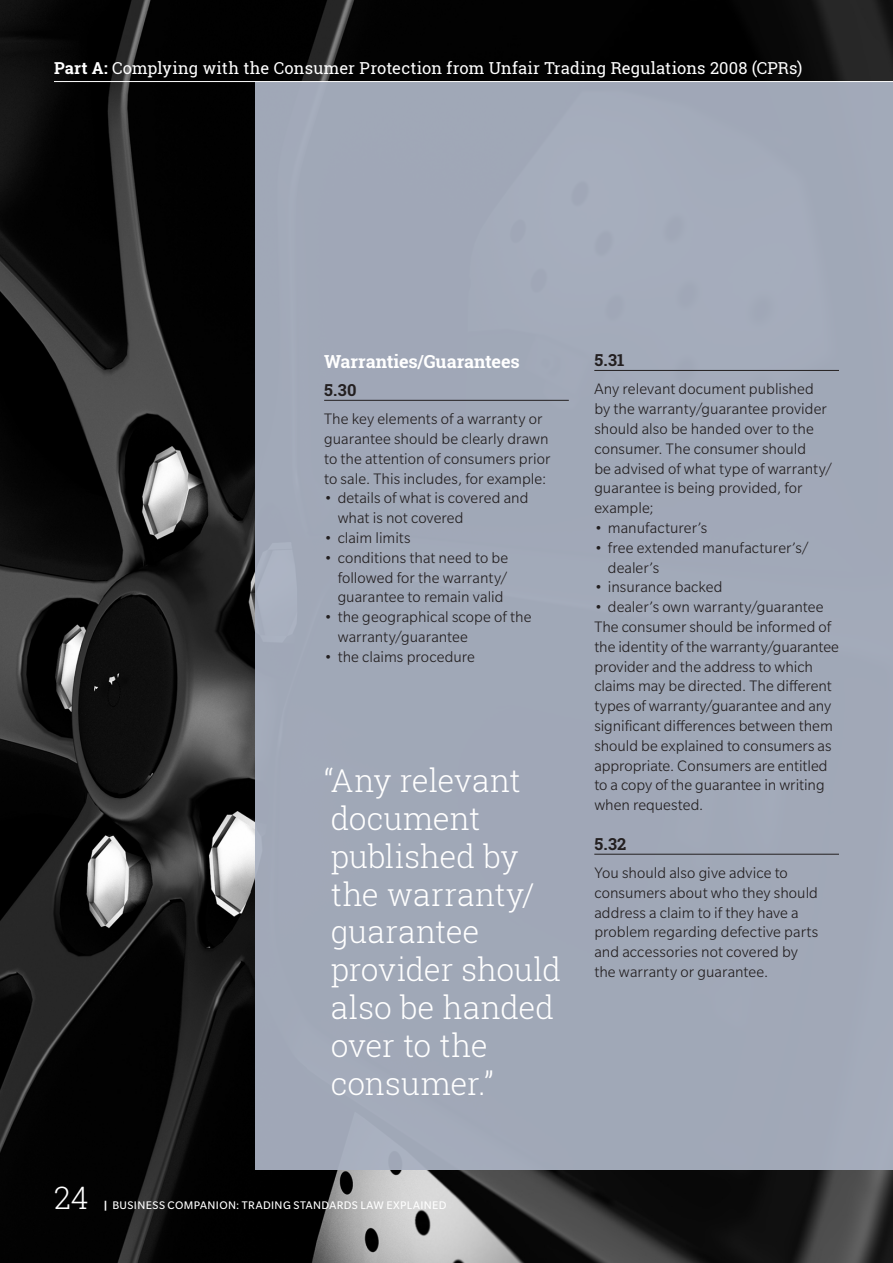
<style>
.page{position:relative;width:893px;height:1263px;background:#fff}
.page>*{position:absolute;margin:0;border:0;box-sizing:border-box;transform-origin:0 0}
._2_PQ{font:300 31.5px/37.8px "Roboto Slab";color:#fff}
.t1{font:300 30.9px "Roboto Slab";color:#fff}
._2_Body_sub_hed_larg{font:700 18px "Roboto Slab";letter-spacing:-.005em;color:#fff}
._1__Body_copy{font:300 16.5px/19.8px "Slate Pro";letter-spacing:.005em;color:#231f20}
._2_body_indent{font:16.5px "Roboto Slab";letter-spacing:.005em;color:#fff}
._1__Body_copy-2{font:700 16.5px "Roboto Slab";color:#231f20}
.t2{font:12px "Slate Pro";letter-spacing:.035em;color:#fff}
.s1{font-weight:700}
</style>
<div class="page">
<img style="left:0;top:0;width:893px;height:1263px">
<div style="left:255px;top:82px;width:638px;height:1087px;background:#a0a8b7"></div>
<hr style="left:594px;top:370px;width:245px;height:1px;background:#231f20">
<hr style="left:594px;top:854px;width:245px;height:1px;background:#231f20">
<hr style="left:324px;top:400px;width:245px;height:1px;background:#231f20">
<hr style="left:54px;top:81px;width:839px;height:1px;background:#fff">
<p class="_2_body_indent" style="left:54px;top:56px;width:750px"><span class="s1">Part A:</span> Complying with the Consumer Protection from Unfair Trading Regulations 2008 (CPRs)</p>
<p class="_2_Body_sub_hed_larg" style="left:324px;top:349px;width:197px">Warranties/Guarantees</p>
<p class="_1__Body_copy-2" style="left:324px;top:379px;width:34px">5.30</p>
<p class="_1__Body_copy" style="left:324px;top:409px;width:228px">The key elements of a warranty or guarantee should be clearly drawn to the attention of consumers prior to sale. This includes, for example:</p>
<p class="_1__Body_copy" style="left:338px;top:488px;width:192px;text-indent:-13px">• details of what is covered and what is not covered</p>
<p class="_1__Body_copy" style="left:324px;top:528px;width:88px">• claim limits</p>
<p class="_1__Body_copy" style="left:338px;top:548px;width:172px;text-align:justify;text-indent:-14px">• conditions that need to be followed for the warranty/ guarantee to remain valid</p>
<p class="_1__Body_copy" style="left:338px;top:607px;width:195px;text-indent:-14px">• the geographical scope of the warranty/guarantee</p>
<p class="_1__Body_copy" style="left:324px;top:647px;width:152px">• the claims procedure</p>
<p class="_2_PQ" style="left:324px;top:761px;width:238px">“Any relevant document published by the warranty/ guarantee provider should also be handed over to the consumer.”</p>
<p class="_1__Body_copy-2" style="left:594px;top:349px;width:32px">5.31</p>
<p class="_1__Body_copy" style="left:594px;top:379px;width:239px">Any relevant document published by the warranty/guarantee provider should also be handed over to the consumer. The consumer should<br>be advised of what type of warranty/ guarantee is being provided, for example;</p>
<p class="_1__Body_copy" style="left:594px;top:518px;width:115px">• manufacturer’s</p>
<p class="_1__Body_copy" style="left:608px;top:537px;width:202px;text-indent:-14px">• free extended manufacturer’s/ dealer’s</p>
<p class="_1__Body_copy" style="left:594px;top:577px;width:130px">• insurance backed</p>
<p class="_1__Body_copy" style="left:594px;top:597px;width:231px">• dealer’s own warranty/guarantee</p>
<p class="_1__Body_copy" style="left:594px;top:617px;width:246px">The consumer should be informed of the identity of the warranty/guarantee provider and the address to which claims may be directed. The different types of warranty/guarantee and any significant differences between them should be explained to consumers as appropriate. Consumers are entitled to a copy of the guarantee in writing when requested.</p>
<p class="_1__Body_copy-2" style="left:594px;top:832px;width:34px">5.32</p>
<p class="_1__Body_copy" style="left:594px;top:863px;width:226px">You should also give advice to consumers about who they should address a claim to if they have a problem regarding defective parts and accessories not covered by the warranty or guarantee.</p>
<p class="t1" style="left:54px;top:1176px;width:36px">24</p>
<p class="t2" style="left:103px;top:1199px;width:345px"><span class="s1">|</span> BUSINESS COMPANION: TRADING STANDARDS LAW EXPLAINED</p>
</div>
